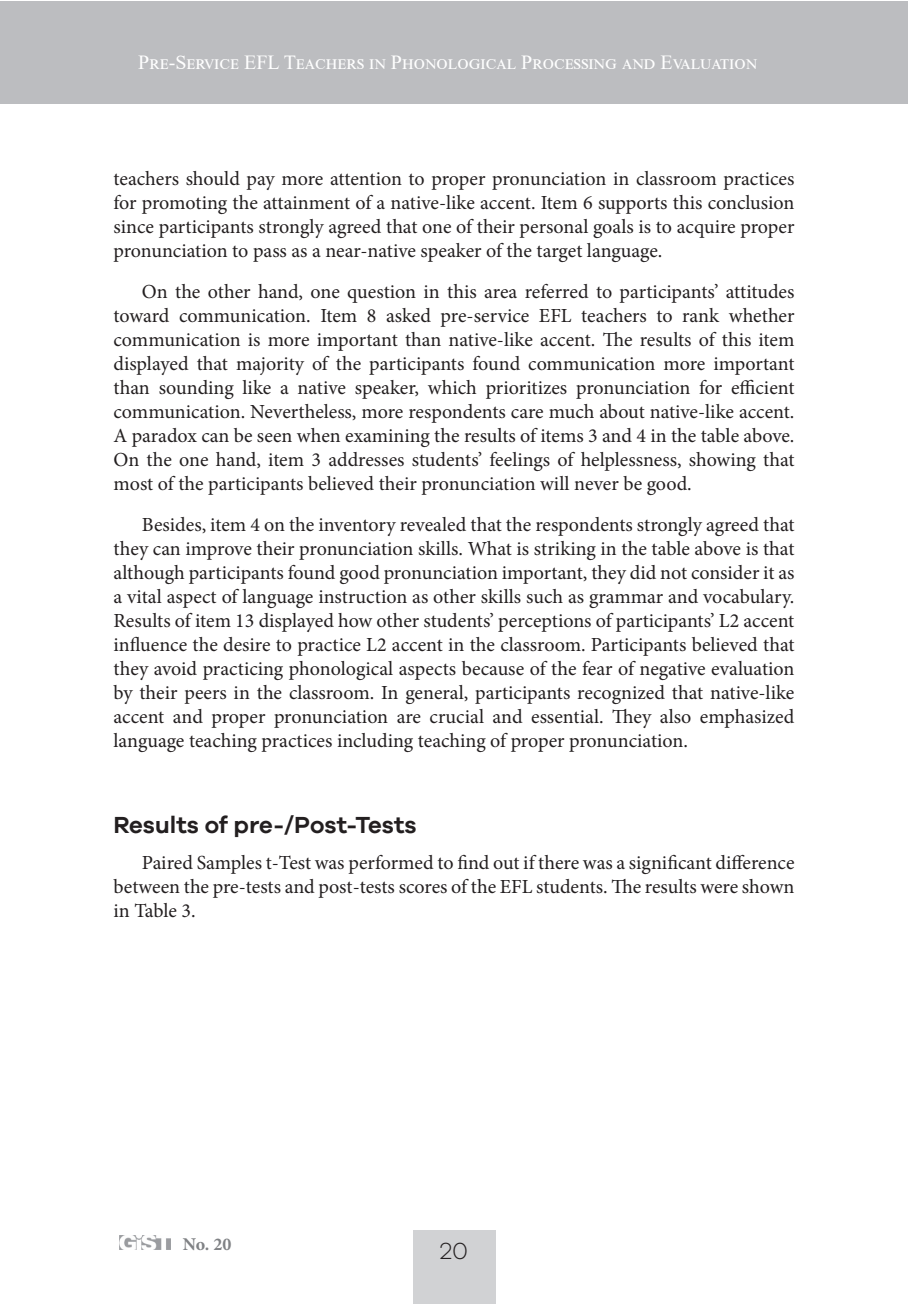
<style>
.page{position:relative;width:908px;height:1304px;background:#fff}
.page>*{position:absolute;margin:0;border:0;box-sizing:border-box;transform-origin:0 0}
.t1{font:600 24px "Galano Grotesque";color:#231f20}
.t2{font:300 24px "Galano Grotesque";color:#231f20}
.t3{font:20px/24px "Minion Pro";letter-spacing:-.005em;color:#231f20;text-align:justify}
.t4{font:20px "Times New Roman";color:#fff}
.t5{font:700 18px "Minion Pro";color:#808285}
</style>
<div class="page">
<div style="left:412px;top:1230px;width:83px;height:74px;background:#d1d2d4"></div>
<img style="left:120px;top:1236px;width:51px;height:13px">
<div style="left:0;top:1px;width:907px;height:102px;background:#bcbdc0"></div>
<p class="t4" style="left:138px;top:48px;width:618px">Pre-Service EFL Teachers in Phonological Processing and Evaluation</p>
<p class="t3" style="left:113px;top:166px;width:682px">teachers should pay more attention to proper pronunciation in classroom practices for promoting the attainment of a native-like accent. Item 6 supports this conclusion since participants strongly agreed that one of their personal goals is to acquire proper pronunciation to pass as a near-native speaker of the target language.</p>
<p class="t3" style="left:113px;top:279px;width:682px;text-indent:28px">On the other hand, one question in this area referred to participants’ attitudes toward communication. Item 8 asked pre-service EFL teachers to rank whether communication is more important than native-like accent. The results of this item displayed that majority of the participants found communication more important than sounding like a native speaker, which prioritizes pronunciation for efficient communication. Nevertheless, more respondents care much about native-like accent.<br>A paradox can be seen when examining the results of items 3 and 4 in the table above.<br>On the one hand, item 3 addresses students’ feelings of helplessness, showing that most of the participants believed their pronunciation will never be good.</p>
<p class="t3" style="left:113px;top:512px;width:682px;text-indent:28px">Besides, item 4 on the inventory revealed that the respondents strongly agreed that they can improve their pronunciation skills. What is striking in the table above is that although participants found good pronunciation important, they did not consider it as a vital aspect of language instruction as other skills such as grammar and vocabulary.<br>Results of item 13 displayed how other students’ perceptions of participants’ L2 accent influence the desire to practice L2 accent in the classroom. Participants believed that they avoid practicing phonological aspects because of the fear of negative evaluation by their peers in the classroom. In general, participants recognized that native-like accent and proper pronunciation are crucial and essential. They also emphasized language teaching practices including teaching of proper pronunciation.</p>
<p class="t1" style="left:113px;top:811px;width:304px">Results of pre-/Post-Tests</p>
<p class="t3" style="left:113px;top:850px;width:682px;text-indent:28px">Paired Samples t-Test was performed to find out if there was a significant difference between the pre-tests and post-tests scores of the EFL students. The results were shown in Table 3.</p>
<p class="t5" style="left:183px;top:1232px;width:50px">No. 20</p>
<p class="t2" style="left:439px;top:1237px;width:30px">20</p>
</div>
